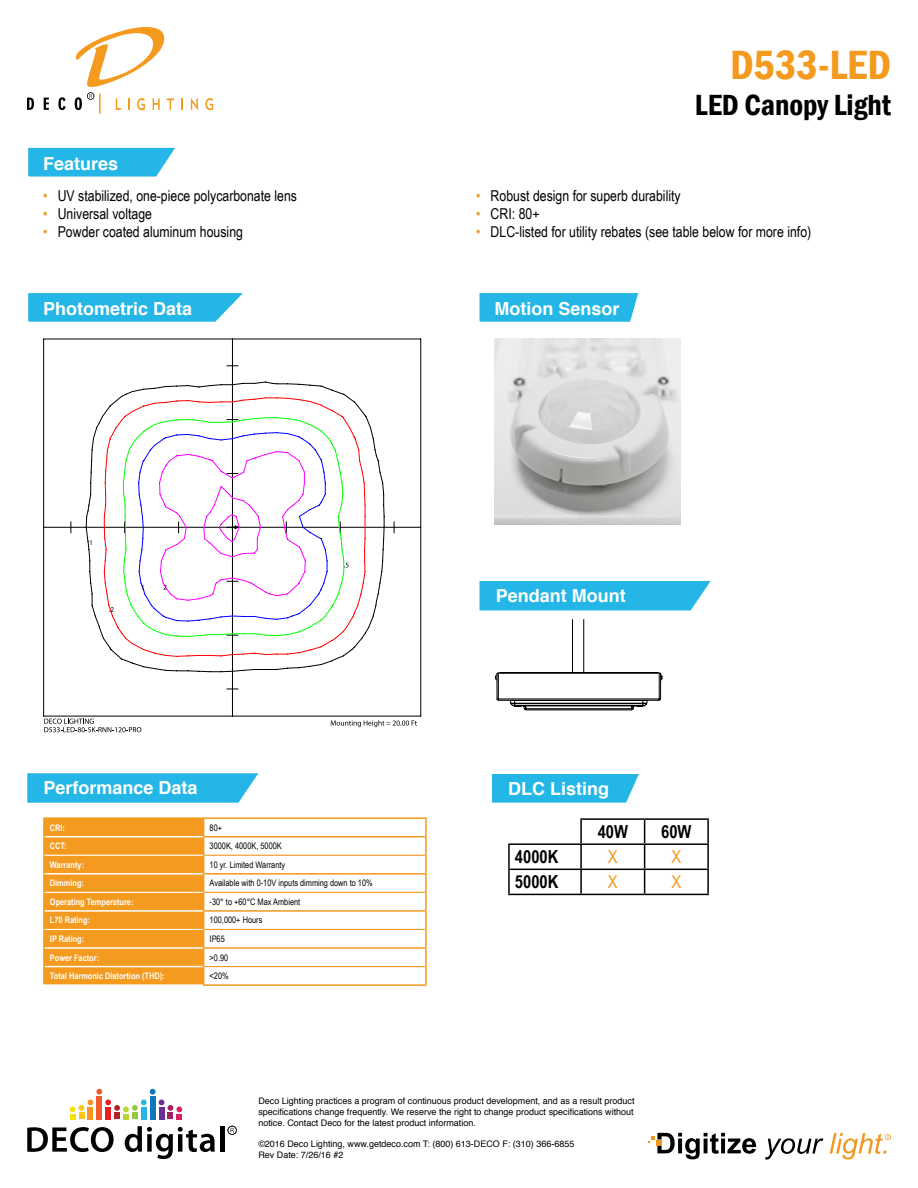
<style>
.page{position:relative;width:918px;height:1188px;background:#fff}
.page>*{position:absolute;margin:0;border:0;box-sizing:border-box;transform-origin:0 0}
.t1{font:600 condensed 42px "Franklin Gothic";color:#f39a1f}
.t2{font:600 condensed 30px "Franklin Gothic";color:#000}
.t3{font:700 18px "Helvetica";color:#fff}
.t4{font:700 18px "Arial Narrow";color:#000}
.t5{font:18px "Arial Narrow";color:#f39a1f}
.t6{font:15px "Arial Narrow";color:#000}
.t7{font:9px/10.8px "Helvetica";color:#000;text-align:justify}
.t8{font:9px "Arial Narrow";color:#000}
.t9{font:700 9px "Arial Narrow";color:#fff}
.s1{color:#f39a1f}
</style>
<div class="page">
<svg style="left:27px;top:98px;width:7px;height:12px"></svg>
<svg style="left:44px;top:98px;width:5px;height:12px"></svg>
<svg style="left:58px;top:97px;width:8px;height:13px"></svg>
<svg style="left:181px;top:98px;width:2px;height:12px"></svg>
<svg style="left:191px;top:98px;width:7px;height:12px"></svg>
<svg style="left:205px;top:98px;width:8px;height:12px"></svg>
<hr style="left:99px;top:94px;width:2px;height:20px;background:#f39a1f">
<svg style="left:75px;top:27px;width:99px;height:83px"></svg>
<svg style="left:70px;top:1089px;width:112px;height:30px"></svg>
<svg style="left:27px;top:1127px;width:87px;height:25px"></svg>
<svg style="left:125px;top:1126px;width:90px;height:33px"></svg>
<hr style="left:220px;top:1126px;width:4px;height:26px;background:#000">
<svg style="left:228px;top:1126px;width:9px;height:9px"></svg>
<svg style="left:765px;top:1138px;width:58px;height:22px"></svg>
<svg style="left:830px;top:1133px;width:61px;height:27px"></svg>
<svg style="left:648px;top:1133px;width:108px;height:26px"></svg>
<svg style="left:28px;top:148px;width:147px;height:29px;background:#34bbe7"></svg>
<svg style="left:28px;top:293px;width:215px;height:29px;background:#34bbe7"></svg>
<svg style="left:27px;top:773px;width:231px;height:30px;background:#30bae7"></svg>
<hr style="left:204px;top:836px;width:221px;height:1px;background:#f39a1f">
<hr style="left:204px;top:873px;width:221px;height:2px;background:#f39a1f">
<hr style="left:204px;top:855px;width:221px;height:1px;background:#f39a1f">
<hr style="left:204px;top:892px;width:221px;height:1px;background:#f39a1f">
<hr style="left:203px;top:910px;width:224px;height:2px;background:#f39a1f">
<hr style="left:203px;top:947px;width:224px;height:2px;background:#f39a1f">
<hr style="left:204px;top:929px;width:221px;height:1px;background:#f39a1f">
<hr style="left:204px;top:966px;width:221px;height:1px;background:#f39a1f">
<hr style="left:203px;top:817px;width:224px;height:2px;background:#f39a1f">
<svg style="left:425px;top:819px;width:2px;height:165px"></svg>
<hr style="left:43px;top:817px;width:160px;height:2px;background:#f39a1f">
<svg style="left:43px;top:818px;width:161px;height:166px;background:#f3a02d"></svg>
<hr style="left:203px;top:984px;width:224px;height:2px;background:#f39a1f">
<svg style="left:480px;top:293px;width:158px;height:29px;background:#2bb8e6"></svg>
<svg style="left:43px;top:338px;width:379px;height:379px"></svg>
<svg style="left:103px;top:397px;width:263px;height:260px"></svg>
<svg style="left:122px;top:417px;width:223px;height:220px"></svg>
<svg style="left:88px;top:540px;width:3px;height:5px"></svg>
<svg style="left:109px;top:607px;width:5px;height:5px"></svg>
<svg style="left:344px;top:563px;width:5px;height:5px"></svg>
<svg style="left:138px;top:432px;width:190px;height:190px"></svg>
<svg style="left:44px;top:718px;width:50px;height:1px"></svg>
<svg style="left:44px;top:728px;width:98px;height:5px"></svg>
<svg style="left:44px;top:719px;width:97px;height:13px"></svg>
<svg style="left:331px;top:720px;width:86px;height:7px"></svg>
<img style="left:495px;top:339px;width:185px;height:185px">
<svg style="left:492px;top:774px;width:147px;height:29px;background:#2fbae7"></svg>
<hr style="left:580px;top:818px;width:65px;height:2px;background:#000">
<hr style="left:580px;top:820px;width:2px;height:23px;background:#000">
<hr style="left:645px;top:818px;width:64px;height:2px;background:#000">
<hr style="left:707px;top:820px;width:2px;height:23px;background:#000">
<hr style="left:508px;top:843px;width:73px;height:2px;background:#000">
<hr style="left:508px;top:845px;width:2px;height:24px;background:#000">
<hr style="left:581px;top:843px;width:64px;height:2px;background:#000">
<hr style="left:580px;top:845px;width:2px;height:24px;background:#000">
<hr style="left:645px;top:843px;width:64px;height:2px;background:#000">
<hr style="left:707px;top:845px;width:2px;height:24px;background:#000">
<hr style="left:508px;top:869px;width:73px;height:1px;background:#000">
<hr style="left:508px;top:870px;width:2px;height:24px;background:#000">
<hr style="left:581px;top:869px;width:64px;height:1px;background:#000">
<hr style="left:580px;top:870px;width:2px;height:24px;background:#000">
<hr style="left:645px;top:869px;width:64px;height:1px;background:#000">
<svg style="left:644px;top:820px;width:1px;height:74px"></svg>
<hr style="left:707px;top:870px;width:2px;height:24px;background:#000">
<hr style="left:508px;top:894px;width:73px;height:1px;background:#000">
<hr style="left:581px;top:894px;width:64px;height:1px;background:#000">
<hr style="left:645px;top:894px;width:64px;height:1px;background:#000">
<div style="left:480px;top:581px;width:231px;height:29px;background:#23b6e6"></div>
<svg style="left:495px;top:672px;width:167px;height:38px"></svg>
<hr style="left:583px;top:619px;width:1px;height:54px;background:#000">
<hr style="left:572px;top:619px;width:1px;height:54px;background:#000">
<h3 class="t3" style="left:43px;top:149px;width:77px">Features</h3>
<h3 class="t6" style="left:43px;top:185px;width:255px"><span class="s1">•</span> UV stabilized, one-piece polycarbonate lens</h3>
<h3 class="t6" style="left:43px;top:203px;width:110px"><span class="s1">•</span> Universal voltage</h3>
<h3 class="t6" style="left:43px;top:221px;width:201px"><span class="s1">•</span> Powder coated aluminum housing</h3>
<h3 class="t3" style="left:43px;top:294px;width:151px">Photometric Data</h3>
<h1 class="t1" style="left:730px;top:37px;width:162px">D533-LED</h1>
<h2 class="t2" style="left:695px;top:85px;width:198px">LED Canopy Light</h2>
<h3 class="t6" style="left:476px;top:185px;width:206px"><span class="s1">•</span> Robust design for superb durability</h3>
<h3 class="t6" style="left:476px;top:203px;width:65px"><span class="s1">•</span> CRI: 80+</h3>
<h3 class="t6" style="left:476px;top:221px;width:337px"><span class="s1">•</span> DLC-listed for utility rebates (see table below for more info)</h3>
<h3 class="t3" style="left:495px;top:294px;width:127px">Motion Sensor</h3>
<h3 class="t3" style="left:43px;top:773px;width:156px">Performance Data</h3>
<p class="t9" style="left:50px;top:821px;width:17px">CRI:</p>
<p class="t8" style="left:210px;top:821px;width:14px">80+</p>
<p class="t9" style="left:50px;top:839px;width:18px">CCT:</p>
<p class="t8" style="left:210px;top:839px;width:74px">3000K, 4000K, 5000K</p>
<p class="t9" style="left:50px;top:858px;width:36px">Warranty:</p>
<p class="t8" style="left:210px;top:858px;width:77px">10 yr. Limited Warranty</p>
<p class="t9" style="left:50px;top:876px;width:36px">Dimming:</p>
<p class="t8" style="left:210px;top:877px;width:165px">Available with 0-10V inputs dimming down to 10%</p>
<p class="t9" style="left:50px;top:895px;width:85px">Operating Temperature:</p>
<p class="t8" style="left:210px;top:895px;width:92px">-30° to +60°C Max Ambient</p>
<p class="t9" style="left:50px;top:913px;width:42px">L70 Rating:</p>
<p class="t8" style="left:210px;top:914px;width:54px">100,000+ Hours</p>
<p class="t9" style="left:50px;top:932px;width:36px">IP Rating:</p>
<p class="t8" style="left:210px;top:932px;width:17px">IP65</p>
<p class="t9" style="left:50px;top:951px;width:51px">Power Factor:</p>
<p class="t8" style="left:210px;top:951px;width:20px">&gt;0.90</p>
<p class="t9" style="left:50px;top:969px;width:116px">Total Harmonic Distortion (THD):</p>
<p class="t8" style="left:210px;top:969px;width:21px">&lt;20%</p>
<h3 class="t3" style="left:496px;top:581px;width:131px">Pendant Mount</h3>
<h3 class="t3" style="left:508px;top:774px;width:102px">DLC Listing</h3>
<h3 class="t4" style="left:598px;top:818px;width:32px">40W</h3>
<h3 class="t4" style="left:661px;top:818px;width:32px">60W</h3>
<h3 class="t4" style="left:515px;top:843px;width:45px">4000K</h3>
<h3 class="t5" style="left:608px;top:844px;width:11px">X</h3>
<h3 class="t5" style="left:671px;top:844px;width:11px">X</h3>
<h3 class="t4" style="left:515px;top:868px;width:45px">5000K</h3>
<h3 class="t5" style="left:608px;top:869px;width:11px">X</h3>
<h3 class="t5" style="left:671px;top:869px;width:11px">X</h3>
<p class="t7" style="left:258px;top:1096px;width:378px">Deco Lighting practices a program of continuous product development, and as a result product specifications change frequently. We reserve the right to change product specifications without notice. Contact Deco for the latest product information.</p>
<p class="t7" style="left:258px;top:1139px;width:318px">©2016 Deco Lighting, www.getdeco.com T: (800) 613-DECO F: (310) 366-6855<br>Rev Date: 7/26/16 #2</p>
</div>
